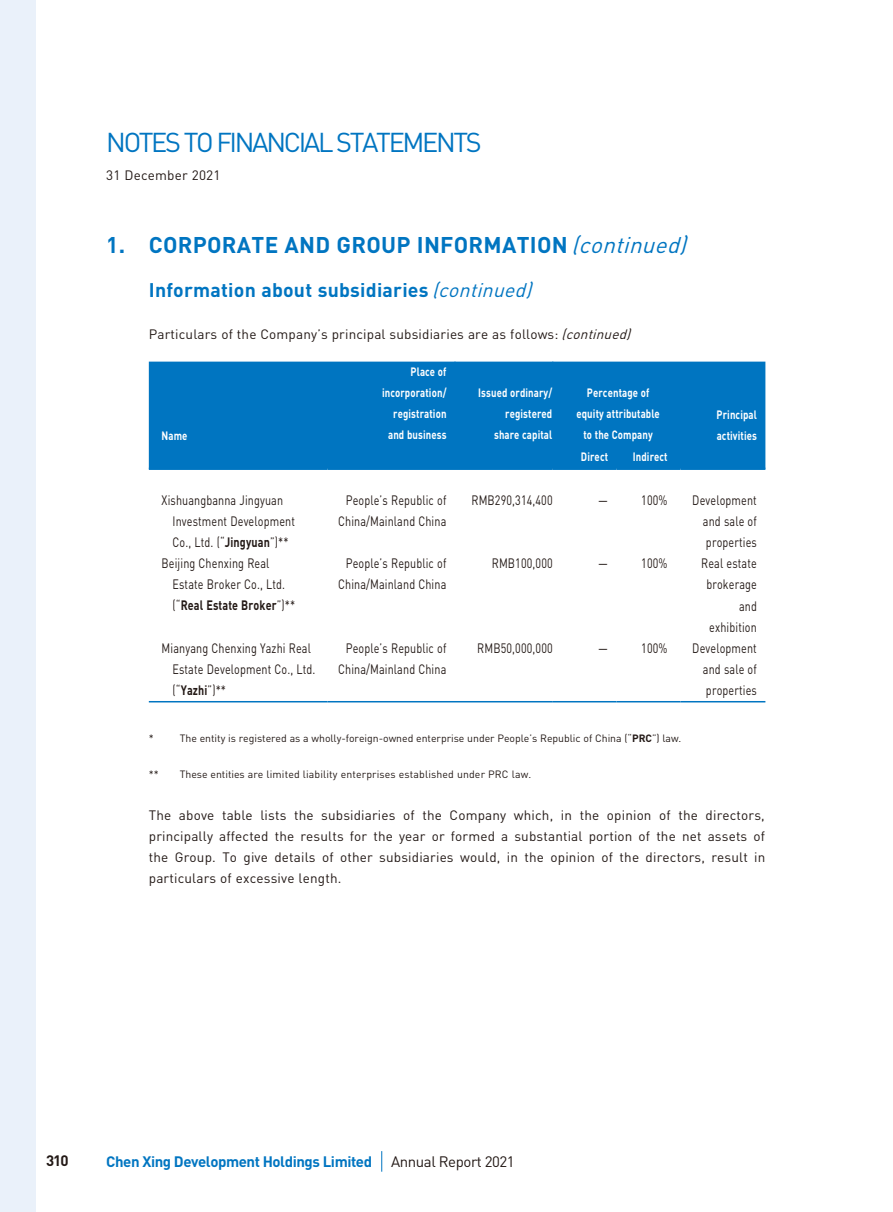
<style>
.page{position:relative;width:893px;height:1212px;background:#fff}
.page>*{position:absolute;margin:0;border:0;box-sizing:border-box;transform-origin:0 0}
.t1{font:27px "DIN";letter-spacing:-.09em;color:#0075c1}
.t2{font:700 22.5px "DIN";letter-spacing:.01em;color:#0075c1}
.t3{font:700 19.5px "DIN";letter-spacing:.01em;color:#0075c1}
.t4{font:700 15px "DIN";letter-spacing:-.03em;color:#0075c1}
.t5{font:15px "DIN";letter-spacing:-.03em;color:#231916}
.t6{font:700 15px "DIN";color:#231916}
.t7{font:13.5px/21px "DIN";letter-spacing:.01em;color:#231916;scale:.8 1}
.t8{font:13.5px/21px "DIN";letter-spacing:.01em;color:#231916;text-align:justify}
.t9{font:700 12px/21px "DIN";letter-spacing:.01em;color:#fff;text-align:right;scale:.8 1}
.t10{font:10.5px "DIN";letter-spacing:-.005em;color:#231916}
.s1{font-weight:400;font-style:italic}
.s2{font-style:italic}
.s3{font-weight:700}
</style>
<div class="page">
<div style="left:0;top:0;width:36px;height:1212px;background:#eaf1fa"></div>
<svg style="left:381px;top:1151px;width:1px;height:21px"></svg>
<div style="left:149px;top:362px;width:616px;height:106px;background:#0075c1"></div>
<hr style="left:149px;top:468px;width:178px;height:2px;background:#0075c1">
<hr style="left:327px;top:468px;width:128px;height:2px;background:#0075c1">
<hr style="left:455px;top:468px;width:98px;height:2px;background:#0075c1">
<hr style="left:553px;top:468px;width:64px;height:2px;background:#0075c1">
<hr style="left:617px;top:468px;width:63px;height:2px;background:#0075c1">
<hr style="left:680px;top:468px;width:85px;height:2px;background:#0075c1">
<hr style="left:454px;top:362px;width:1px;height:84px;background:#0075c1">
<hr style="left:327px;top:446px;width:128px;height:1px;background:#0075c1">
<hr style="left:552px;top:362px;width:1px;height:84px;background:#0075c1">
<hr style="left:455px;top:446px;width:98px;height:1px;background:#0075c1">
<hr style="left:553px;top:446px;width:64px;height:1px;background:#0075c1">
<hr style="left:617px;top:446px;width:63px;height:1px;background:#0075c1">
<hr style="left:149px;top:701px;width:178px;height:1px;background:#0075c1">
<hr style="left:327px;top:701px;width:128px;height:1px;background:#0075c1">
<hr style="left:455px;top:701px;width:98px;height:1px;background:#0075c1">
<hr style="left:553px;top:701px;width:64px;height:1px;background:#0075c1">
<hr style="left:617px;top:701px;width:63px;height:1px;background:#0075c1">
<hr style="left:680px;top:701px;width:85px;height:1px;background:#0075c1">
<h1 class="t1" style="left:106px;top:125px;width:377px">NOTES TO FINANCIAL STATEMENTS</h1>
<p class="t8" style="left:106px;top:165px;width:116px">31 December 2021</p>
<h2 class="t2" style="left:106px;top:230px;width:588px">1. CORPORATE AND GROUP INFORMATION <span class="s1">(continued)</span></h2>
<h3 class="t3" style="left:149px;top:277px;width:390px">Information about subsidiaries <span class="s1">(continued)</span></h3>
<p class="t8" style="left:149px;top:323px;width:487px">Particulars of the Company’s principal subsidiaries are as follows: <span class="s2">(continued)</span></p>
<p class="t9" style="left:162px;top:424px;width:34px">Name</p>
<p class="t9" style="left:382px;top:361px;width:82px">Place of incorporation/ registration and business</p>
<p class="t9" style="left:478px;top:382px;width:94px">Issued ordinary/ registered share capital</p>
<p class="t9" style="left:576px;top:382px;width:106px;text-align:center">Percentage of equity attributable to the Company</p>
<p class="t9" style="left:581px;top:446px;width:35px">Direct</p>
<p class="t9" style="left:633px;top:446px;width:45px">Indirect</p>
<p class="t9" style="left:717px;top:403px;width:52px;text-align:left">Principal activities</p>
<p class="t7" style="left:173px;top:490px;width:155px;text-indent:-11px">Xishuangbanna Jingyuan<br>Investment Development<br>Co., Ltd. (“<span class="s3">Jingyuan</span>”)**</p>
<p class="t7" style="left:338px;top:490px;width:137px;text-align:center">People’s Republic of<br>China/Mainland China</p>
<p class="t7" style="left:471px;top:490px;width:103px">RMB290,314,400</p>
<p class="t7" style="left:598px;top:490px;width:14px">—</p>
<p class="t7" style="left:641px;top:490px;width:34px">100%</p>
<p class="t7" style="left:703px;top:490px;width:69px;text-align:justify;text-indent:-11px">Development and sale of properties</p>
<p class="t7" style="left:172px;top:553px;width:155px;text-indent:-11px">Beijing Chenxing Real<br>Estate Broker Co., Ltd. (“<span class="s3">Real Estate Broker</span>”)**</p>
<p class="t7" style="left:338px;top:553px;width:137px;text-align:center">People’s Republic of<br>China/Mainland China</p>
<p class="t7" style="left:492px;top:553px;width:78px">RMB100,000</p>
<p class="t7" style="left:598px;top:553px;width:14px">—</p>
<p class="t7" style="left:641px;top:553px;width:34px">100%</p>
<p class="t7" style="left:701px;top:553px;width:71px;text-align:right">Real estate brokerage and exhibition</p>
<p class="t7" style="left:173px;top:637px;width:180px;text-indent:-11px">Mianyang Chenxing Yazhi Real<br>Estate Development Co., Ltd. (“<span class="s3">Yazhi</span>”)**</p>
<p class="t7" style="left:338px;top:637px;width:137px;text-align:center">People’s Republic of<br>China/Mainland China</p>
<p class="t7" style="left:477px;top:637px;width:96px">RMB50,000,000</p>
<p class="t7" style="left:598px;top:637px;width:14px">—</p>
<p class="t7" style="left:641px;top:637px;width:34px">100%</p>
<p class="t7" style="left:703px;top:637px;width:69px;text-align:justify;text-indent:-11px">Development and sale of properties</p>
<p class="t10" style="left:149px;top:731px;width:6px">*</p>
<p class="t10" style="left:180px;top:731px;width:503px">The entity is registered as a wholly-foreign-owned enterprise under People’s Republic of China (“<span class="s3">PRC</span>”) law.</p>
<p class="t10" style="left:149px;top:767px;width:11px">**</p>
<p class="t10" style="left:180px;top:767px;width:353px">These entities are limited liability enterprises established under PRC law.</p>
<p class="t8" style="left:149px;top:804px;width:618px">The above table lists the subsidiaries of the Company which, in the opinion of the directors, principally affected the results for the year or formed a substantial portion of the net assets of the Group. To give details of other subsidiaries would, in the opinion of the directors, result in particulars of excessive length.</p>
<p class="t6" style="left:46px;top:1150px;width:24px">310</p>
<p class="t4" style="left:106px;top:1151px;width:267px">Chen Xing Development Holdings Limited</p>
<p class="t5" style="left:391px;top:1152px;width:125px">Annual Report 2021</p>
</div>
